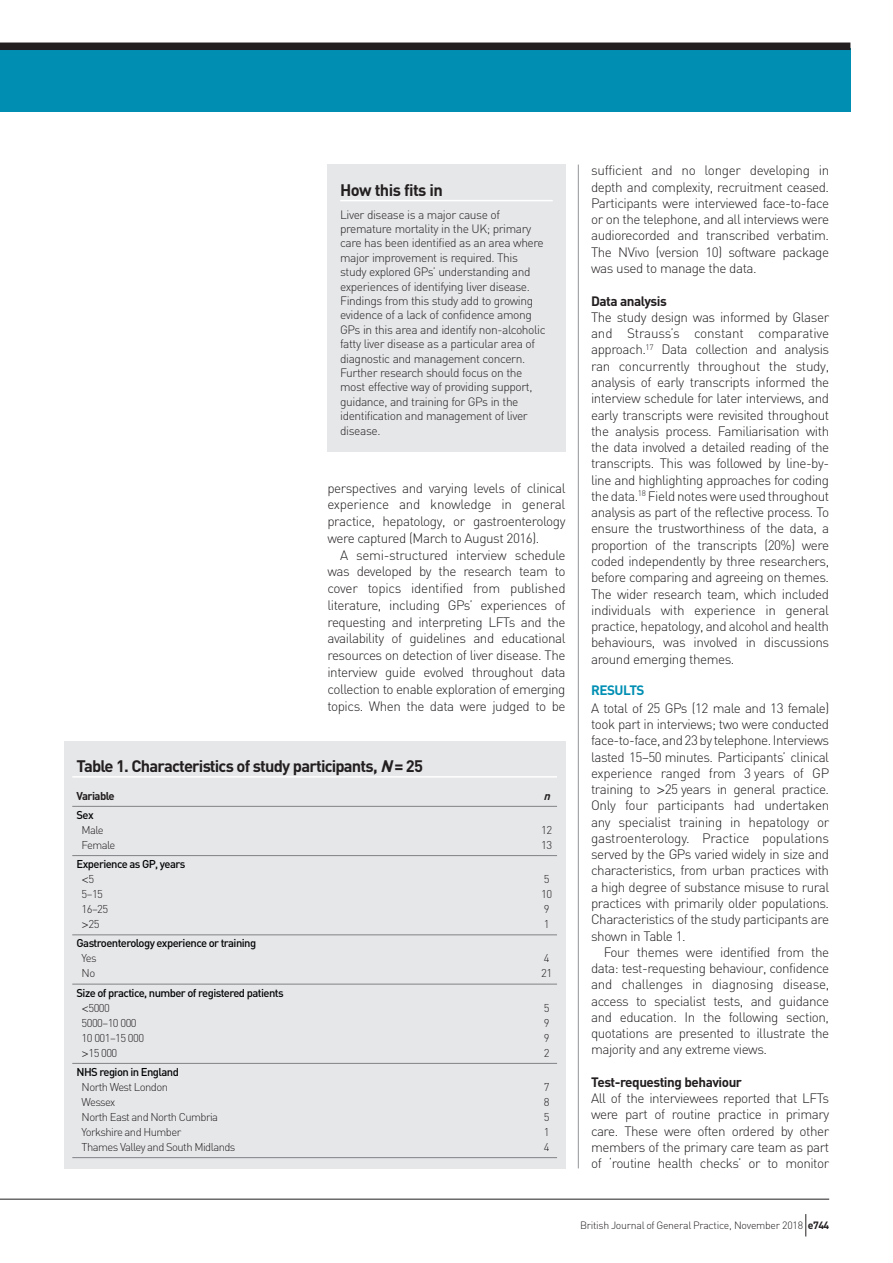
<style>
.page{position:relative;width:893px;height:1263px;background:#fff}
.page>*{position:absolute;margin:0;border:0;box-sizing:border-box;transform-origin:0 0}
.t1{font:700 16.5px "DIN";letter-spacing:-.05em;color:#231f20}
.t2{font:300 13.5px/16.2px "DIN";letter-spacing:-.035em;color:#231f20;text-align:justify}
.t3{font:700 13.5px "DIN";letter-spacing:-.035em;color:#231f20}
.t4{font:700 13.5px "DIN";letter-spacing:-.035em;color:#008fb3}
.t5{font:300 12px/14.4px "DIN";letter-spacing:-.035em;color:#231f20}
.t6{font:300 11.25px "DIN";letter-spacing:-.05em;color:#231f20}
.t7{font:500 11.25px/15px "DIN";letter-spacing:-.05em;color:#030505}
.t8{font:700 11.25px "DIN";letter-spacing:-.05em;color:#231f20}
.t9{font:300 11.25px "Helvetica";color:#231f20}
.t10{font:italic 700 11.25px "DIN";color:#231f20}
.t11{font:300 10.5px "DIN";letter-spacing:-.025em;color:#231f20}
.s1{font-style:italic}
.s2{font-family:"DIN"}
.s3{font-family:"Helvetica"}
.s4{font-family:"Helvetica";font-weight:300;color:#231f20}
.s5{font-weight:300;color:#231f20}
.s6{font-weight:700}
</style>
<div class="page">
<div style="left:0;top:48px;width:850px;height:63px;background:#008fb3"></div>
<div style="left:0;top:43px;width:850px;height:7px;background:#231f20"></div>
<hr style="left:578px;top:165px;width:1px;height:1003px;background:#939598">
<div style="left:327px;top:165px;width:239px;height:287px;background:#e6e7e9"></div>
<hr style="left:340px;top:200px;width:213px;height:1px;background:#fff">
<div style="left:64px;top:741px;width:502px;height:427px;background:#e6e7e9"></div>
<hr style="left:72px;top:776px;width:485px;height:2px;background:#fff">
<hr style="left:72px;top:806px;width:485px;height:1px;background:#808285">
<hr style="left:72px;top:855px;width:485px;height:1px;background:#808285">
<hr style="left:72px;top:934px;width:485px;height:1px;background:#808285">
<hr style="left:72px;top:984px;width:485px;height:1px;background:#808285">
<hr style="left:72px;top:1063px;width:485px;height:1px;background:#808285">
<hr style="left:72px;top:1157px;width:485px;height:1px;background:#808285">
<hr style="left:0;top:1199px;width:829px;height:1px;background:#231f20">
<svg style="left:805px;top:1214px;width:1px;height:22px"></svg>
<p class="t1" style="left:340px;top:179px;width:104px">How this fits in</p>
<p class="t5" style="left:340px;top:207px;width:207px">Liver disease is a major cause of premature mortality in the UK; primary care has been identified as an area where major improvement is required. This study explored GPs’ understanding and experiences of identifying liver disease.<br>Findings from this study add to growing evidence of a lack of confidence among GPs in this area and identify non-alcoholic fatty liver disease as a particular area of diagnostic and management concern.<br>Further research should focus on the most effective way of providing support, guidance, and training for GPs in the identification and management of liver disease.</p>
<p class="t2" style="left:327px;top:479px;width:240px;line-height:16.8px">perspectives and varying levels of clinical experience and knowledge in general practice, hepatology, or gastroenterology were captured (March to August 2016).</p>
<p class="t2" style="left:327px;top:546px;width:240px;line-height:16.8px;text-indent:13px">A semi-structured interview schedule was developed by the research team to cover topics identified from published literature, including GPs’ experiences of requesting and interpreting LFTs and the availability of guidelines and educational resources on detection of liver disease. The interview guide evolved throughout data collection to enable exploration of emerging topics. When the data were judged to be</p>
<p class="t1" style="left:77px;top:755px;width:348px">Table 1. Characteristics of study participants, <span class="s1">N</span>= 25</p>
<p class="t8" style="left:77px;top:788px;width:40px">Variable</p>
<p class="t10" style="left:544px;top:788px;width:12px">n</p>
<p class="t7" style="left:77px;top:807px;width:19px">Sex</p>
<p class="t6" style="left:82px;top:823px;width:24px">Male</p>
<p class="t6" style="left:541px;top:823px;width:13px">12</p>
<p class="t6" style="left:82px;top:838px;width:35px">Female</p>
<p class="t6" style="left:541px;top:838px;width:13px">13</p>
<p class="t7" style="left:77px;top:856px;width:110px">Experience as GP, years</p>
<p class="t9" style="left:82px;top:870px;width:14px">&lt;<span class="s2">5</span></p>
<p class="t6" style="left:544px;top:872px;width:7px">5</p>
<p class="t6" style="left:82px;top:887px;width:23px">5–15</p>
<p class="t6" style="left:541px;top:887px;width:13px">10</p>
<p class="t6" style="left:82px;top:902px;width:28px">16–25</p>
<p class="t6" style="left:544px;top:902px;width:7px">9</p>
<p class="t6" style="left:82px;top:917px;width:19px"><span class="s3">&gt;</span>25</p>
<p class="t6" style="left:544px;top:917px;width:7px">1</p>
<p class="t7" style="left:77px;top:935px;width:181px">Gastroenterology experience or training</p>
<p class="t6" style="left:82px;top:951px;width:16px">Yes</p>
<p class="t6" style="left:544px;top:951px;width:7px">4</p>
<p class="t6" style="left:82px;top:966px;width:15px">No</p>
<p class="t6" style="left:541px;top:966px;width:13px">21</p>
<p class="t7" style="left:82px;top:985px;width:204px;text-indent:-5px">Size of practice, number of registered patients <span class="s4">&lt;</span><span class="s5">5000</span></p>
<p class="t6" style="left:544px;top:1001px;width:7px">5</p>
<p class="t6" style="left:82px;top:1016px;width:57px">5000–10 000</p>
<p class="t6" style="left:544px;top:1016px;width:7px">9</p>
<p class="t6" style="left:82px;top:1031px;width:64px">10 001–15 000</p>
<p class="t6" style="left:544px;top:1031px;width:7px">9</p>
<p class="t6" style="left:82px;top:1046px;width:37px"><span class="s3">&gt;</span>15 000</p>
<p class="t6" style="left:544px;top:1046px;width:7px">2</p>
<p class="t7" style="left:77px;top:1064px;width:104px">NHS region in England</p>
<p class="t6" style="left:82px;top:1080px;width:88px">North West London</p>
<p class="t6" style="left:544px;top:1080px;width:7px">7</p>
<p class="t6" style="left:82px;top:1095px;width:35px">Wessex</p>
<p class="t6" style="left:544px;top:1095px;width:7px">8</p>
<p class="t6" style="left:82px;top:1110px;width:138px">North East and North Cumbria</p>
<p class="t6" style="left:544px;top:1110px;width:7px">5</p>
<p class="t6" style="left:82px;top:1125px;width:101px">Yorkshire and Humber</p>
<p class="t6" style="left:544px;top:1125px;width:7px">1</p>
<p class="t6" style="left:82px;top:1140px;width:155px">Thames Valley and South Midlands</p>
<p class="t6" style="left:544px;top:1140px;width:7px">4</p>
<p class="t2" style="left:591px;top:162px;width:240px">sufficient and no longer developing in depth and complexity, recruitment ceased.<br>Participants were interviewed face-to-face or on the telephone, and all interviews were audiorecorded and transcribed verbatim.<br>The NVivo (version 10) software package was used to manage the data.</p>
<p class="t3" style="left:591px;top:292px;width:77px">Data analysis</p>
<p class="t2" style="left:591px;top:309px;width:240px">The study design was informed by Glaser and Strauss’s constant comparative approach.<sup>17</sup> Data collection and analysis ran concurrently throughout the study, analysis of early transcripts informed the interview schedule for later interviews, and early transcripts were revisited throughout the analysis process. Familiarisation with the data involved a detailed reading of the transcripts. This was followed by line-by&shy;line and highlighting approaches for coding the data.<sup>18</sup> Field notes were used throughout analysis as part of the reflective process. To ensure the trustworthiness of the data, a proportion of the transcripts (20%) were coded independently by three researchers, before comparing and agreeing on themes.<br>The wider research team, which included individuals with experience in general practice, hepatology, and alcohol and health behaviours, was involved in discussions around emerging themes.</p>
<p class="t4" style="left:591px;top:681px;width:55px">RESULTS</p>
<p class="t2" style="left:591px;top:700px;width:240px">A total of 25 GPs (12 male and 13 female) took part in interviews; two were conducted face-to-face, and 23 by telephone. Interviews lasted 15–50 minutes. Participants’ clinical experience ranged from 3 years of GP training to <span class="s3">&gt;</span>25 years in general practice.<br>Only four participants had undertaken any specialist training in hepatology or gastroenterology. Practice populations served by the GPs varied widely in size and characteristics, from urban practices with a high degree of substance misuse to rural practices with primarily older populations.<br>Characteristics of the study participants are shown in Table 1.</p>
<p class="t2" style="left:591px;top:944px;width:240px;text-indent:13px">Four themes were identified from the data: test-requesting behaviour, confidence and challenges in diagnosing disease, access to specialist tests, and guidance and education. In the following section, quotations are presented to illustrate the majority and any extreme views.</p>
<p class="t3" style="left:591px;top:1073px;width:153px">Test-requesting behaviour</p>
<p class="t2" style="left:591px;top:1090px;width:240px">All of the interviewees reported that LFTs were part of routine practice in primary care. These were often ordered by other members of the primary care team as part of ‘routine health checks’ or to monitor</p>
<p class="t11" style="left:580px;top:1218px;width:251px">British Journal of General Practice, November 2018 <span class="s6">e744</span></p>
</div>
